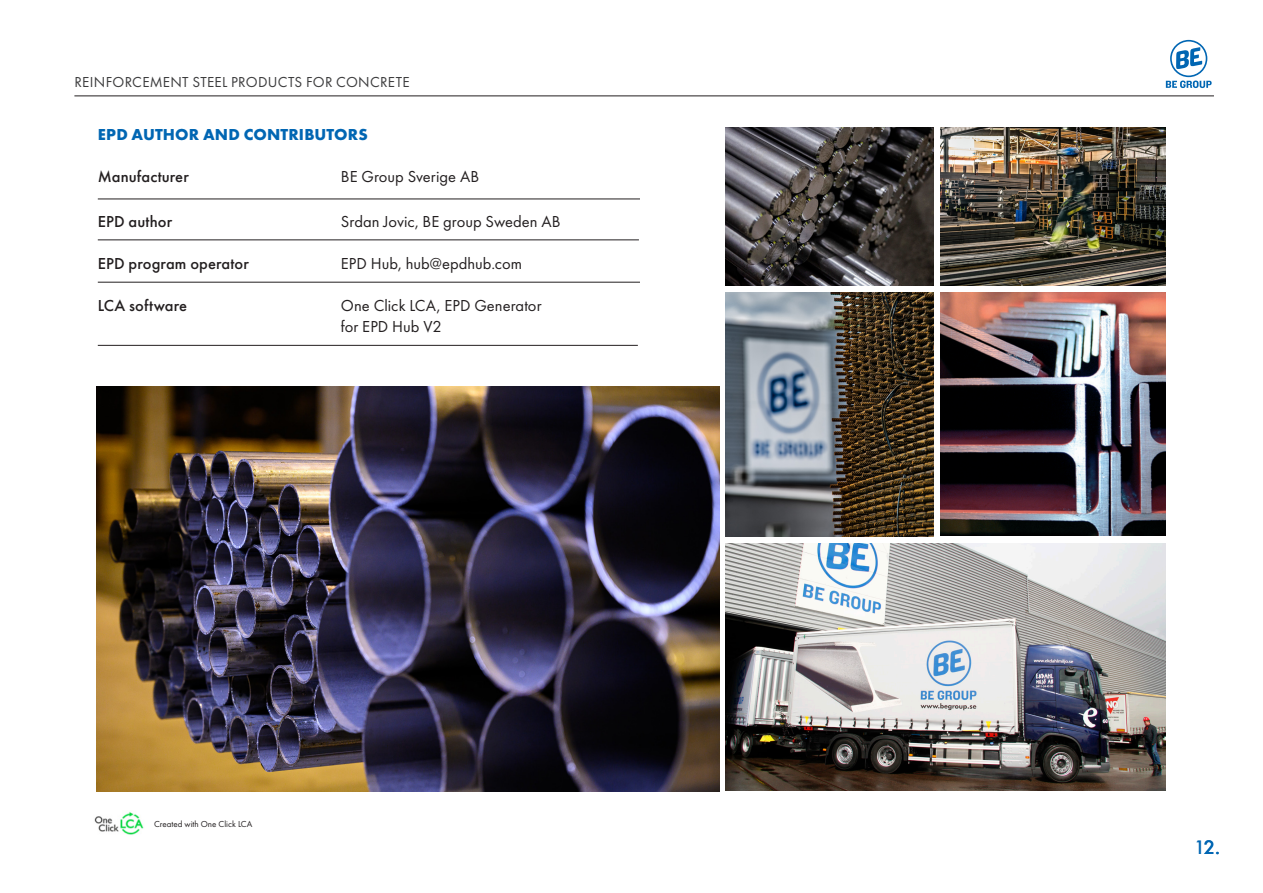
<style>
.page{position:relative;width:1263px;height:893px;background:#fff}
.page>*{position:absolute;margin:0;border:0;box-sizing:border-box;transform-origin:0 0}
.t1{font:500 18px "Futura";color:#0166b3}
.t2{font:16.5px/21px "Futura PT";letter-spacing:.005em;color:#231f20}
.t3{font:500 16.5px "Futura PT";letter-spacing:.005em;color:#231f20}
.t4{font:700 16.5px "Futura PT";letter-spacing:.005em;color:#0166b3}
.t5{font:15px "Futura PT";letter-spacing:.02em;color:#3c3c3d}
.t6{font:9px "Futura PT";color:#231f20}
</style>
<div class="page">
<svg style="left:1166px;top:40px;width:45px;height:48px"></svg>
<hr style="left:74px;top:96px;width:1140px;height:1px;background:#231f20">
<hr style="left:98px;top:199px;width:542px;height:1px;background:#231f20">
<hr style="left:98px;top:240px;width:541px;height:1px;background:#231f20">
<hr style="left:98px;top:282px;width:542px;height:1px;background:#231f20">
<hr style="left:98px;top:345px;width:540px;height:1px;background:#231f20">
<img style="left:940px;top:128px;width:225px;height:158px">
<img style="left:726px;top:292px;width:208px;height:245px">
<img style="left:940px;top:292px;width:225px;height:244px">
<img style="left:97px;top:387px;width:623px;height:404px">
<img style="left:726px;top:543px;width:439px;height:248px">
<img style="left:726px;top:128px;width:208px;height:158px">
<img style="left:94px;top:811px;width:50px;height:24px">
<p class="t5" style="left:74px;top:73px;width:337px">REINFORCEMENT STEEL PRODUCTS FOR CONCRETE</p>
<p class="t4" style="left:98px;top:124px;width:271px">EPD AUTHOR AND CONTRIBUTORS</p>
<p class="t3" style="left:98px;top:167px;width:93px">Manufacturer</p>
<p class="t2" style="left:341px;top:166px;width:140px">BE Group Sverige AB</p>
<p class="t3" style="left:98px;top:212px;width:76px">EPD author</p>
<p class="t2" style="left:341px;top:211px;width:221px">Srdan Jovic, BE group Sweden AB</p>
<p class="t3" style="left:98px;top:254px;width:153px">EPD program operator</p>
<p class="t2" style="left:341px;top:253px;width:183px">EPD Hub, hub@epdhub.com</p>
<p class="t3" style="left:98px;top:296px;width:91px">LCA software</p>
<p class="t2" style="left:341px;top:295px;width:202px">One Click LCA, EPD Generator for EPD Hub V2</p>
<p class="t6" style="left:154px;top:819px;width:100px">Created with One Click LCA</p>
<p class="t1" style="left:1194px;top:835px;width:28px">12.</p>
</div>
